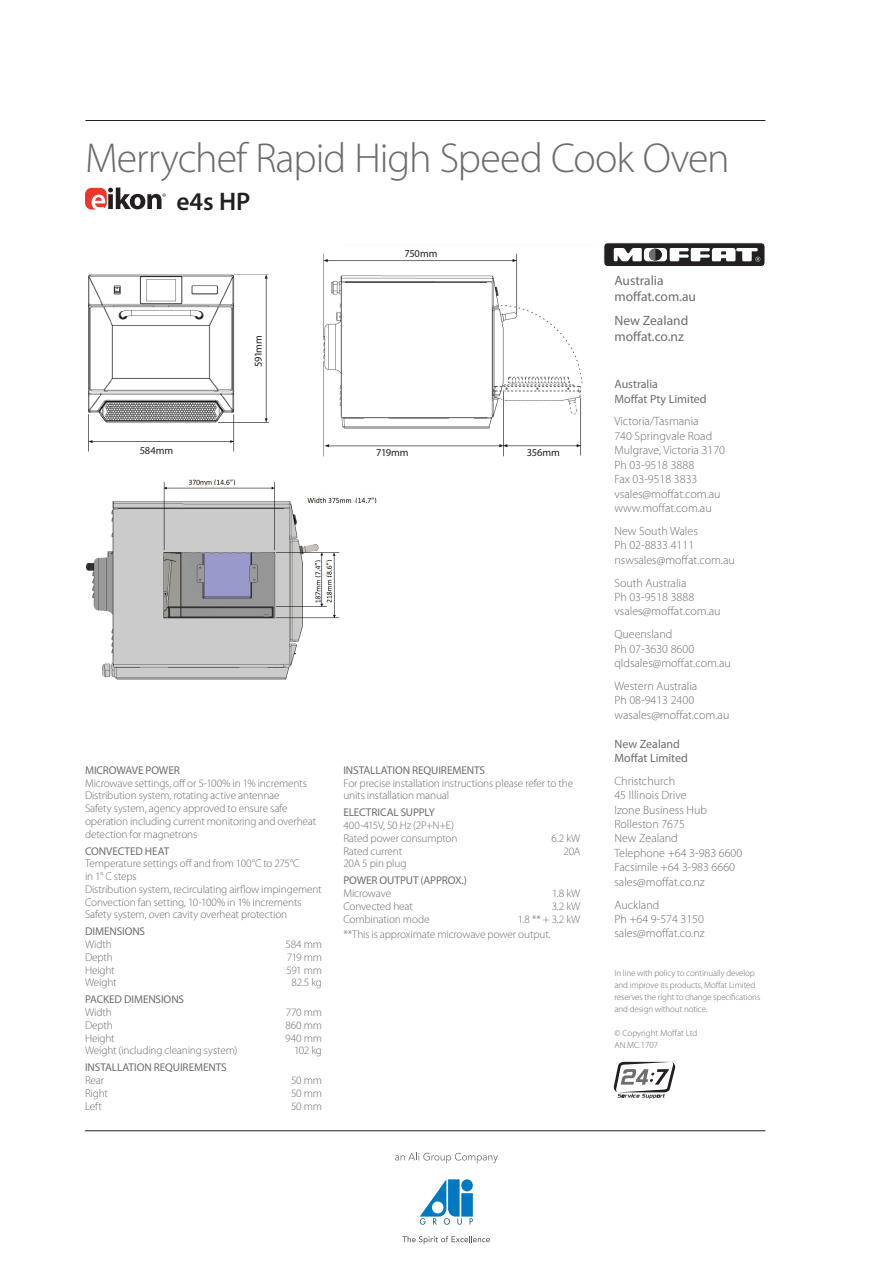
<style>
.page{position:relative;width:893px;height:1263px;background:#fff}
.page>*{position:absolute;margin:0;border:0;box-sizing:border-box;transform-origin:0 0}
.product_points{font:300 42px "Myriad Pro";letter-spacing:-.025em;color:#6c6d70}
.product_points-2{font:600 25.5px "Myriad Pro";color:#231f20}
.t1{font:13.5px/15.8px "Myriad Pro";color:#6c6d70}
.t2{font:300 12px/14.4px "Myriad Pro";color:#6c6d70}
.t3{font:12px/14.4px "Myriad Pro";color:#6c6d70}
.features{font:300 11.25px/12.8px "Myriad Pro";letter-spacing:-.015em;color:#6c6d70}
.features-2{font:11.25px "Myriad Pro";letter-spacing:-.01em;color:#6c6d70}
.features-3{font:10.5px "Myriad Pro";letter-spacing:-.01em;color:#231f20}
.t4{font:300 9px/12px "Myriad Pro";letter-spacing:-.015em;color:#6c6d70}
</style>
<div class="page">
<hr style="left:85px;top:120px;width:680px;height:1px;background:#231f20">
<svg style="left:402px;top:1236px;width:88px;height:8px"></svg>
<div style="left:461px;top:1179px;width:12px;height:12px;background:#0079c2;border-radius:50%"></div>
<div style="left:461px;top:1193px;width:12px;height:23px;background:#0079c2"></div>
<svg style="left:420px;top:1179px;width:42px;height:46px"></svg>
<svg style="left:470px;top:1218px;width:3px;height:6px"></svg>
<svg style="left:395px;top:1152px;width:103px;height:11px"></svg>
<hr style="left:85px;top:1130px;width:680px;height:1px;background:#231f20">
<svg style="left:613px;top:1062px;width:63px;height:36px"></svg>
<svg style="left:603px;top:242px;width:162px;height:25px"></svg>
<svg style="left:85px;top:188px;width:81px;height:22px"></svg>
<img style="left:86px;top:479px;width:291px;height:201px">
<img style="left:88px;top:253px;width:495px;height:204px">
<p class="product_points" style="left:85px;top:135px;width:646px">Merrychef Rapid High Speed Cook Oven</p>
<p class="product_points-2" style="left:176px;top:185px;width:76px">e4s HP</p>
<p class="features-3" style="left:140px;top:444px;width:35px">584mm</p>
<p class="features-3" style="left:252px;top:367px;width:34px;rotate:-90deg">591mm</p>
<p class="features-3" style="left:404px;top:247px;width:35px">750mm</p>
<p class="features-3" style="left:376px;top:446px;width:34px">719mm</p>
<p class="features-3" style="left:527px;top:446px;width:35px">356mm</p>
<p class="features-2" style="left:85px;top:763px;width:96px">MICROWAVE POWER</p>
<p class="features" style="left:85px;top:777px;width:223px">Microwave settings, off or 5-100% in 1% increments</p>
<p class="features" style="left:85px;top:789px;width:196px">Distribution system, rotating active antennae</p>
<p class="features" style="left:85px;top:802px;width:233px">Safety system, agency approved to ensure safe operation including current monitoring and overheat detection for magnetrons</p>
<p class="features-2" style="left:85px;top:844px;width:86px">CONVECTED HEAT</p>
<p class="features" style="left:85px;top:857px;width:216px">Temperature settings off and from 100°C to 275°C in 1° C steps</p>
<p class="features" style="left:85px;top:883px;width:238px">Distribution system, recirculating airflow impingement</p>
<p class="features" style="left:85px;top:896px;width:218px">Convection fan setting, 10-100% in 1% increments</p>
<p class="features" style="left:85px;top:908px;width:204px">Safety system, oven cavity overheat protection</p>
<p class="features-2" style="left:85px;top:925px;width:62px">DIMENSIONS</p>
<p class="features" style="left:85px;top:938px;width:28px">Width</p>
<p class="features" style="left:285px;top:938px;width:38px">584 mm</p>
<p class="features" style="left:85px;top:951px;width:29px">Depth</p>
<p class="features" style="left:287px;top:951px;width:37px">719 mm</p>
<p class="features" style="left:85px;top:964px;width:31px">Height</p>
<p class="features" style="left:286px;top:964px;width:37px">591 mm</p>
<p class="features" style="left:85px;top:976px;width:33px">Weight</p>
<p class="features" style="left:292px;top:976px;width:32px">82.5 kg</p>
<p class="features-2" style="left:85px;top:993px;width:101px">PACKED DIMENSIONS</p>
<p class="features" style="left:85px;top:1006px;width:28px">Width</p>
<p class="features" style="left:286px;top:1006px;width:38px">770 mm</p>
<p class="features" style="left:85px;top:1019px;width:29px">Depth</p>
<p class="features" style="left:285px;top:1019px;width:38px">860 mm</p>
<p class="features" style="left:85px;top:1032px;width:31px">Height</p>
<p class="features" style="left:285px;top:1032px;width:38px">940 mm</p>
<p class="features" style="left:85px;top:1044px;width:154px">Weight (including cleaning system)</p>
<p class="features" style="left:294px;top:1044px;width:29px">102 kg</p>
<p class="features-2" style="left:85px;top:1061px;width:143px">INSTALLATION REQUIREMENTS</p>
<p class="features" style="left:85px;top:1074px;width:21px">Rear</p>
<p class="features" style="left:291px;top:1074px;width:32px">50 mm</p>
<p class="features" style="left:85px;top:1087px;width:24px">Right</p>
<p class="features" style="left:291px;top:1087px;width:32px">50 mm</p>
<p class="features" style="left:85px;top:1100px;width:18px">Left</p>
<p class="features" style="left:291px;top:1100px;width:32px">50 mm</p>
<p class="features-2" style="left:343px;top:763px;width:143px">INSTALLATION REQUIREMENTS</p>
<p class="features" style="left:343px;top:777px;width:231px">For precise installation instructions please refer to the units installation manual</p>
<p class="features-2" style="left:343px;top:806px;width:93px">ELECTRICAL SUPPLY</p>
<p class="features" style="left:343px;top:819px;width:112px">400-415V, 50 Hz (2P+N+E)</p>
<p class="features" style="left:343px;top:832px;width:116px">Rated power consumpton</p>
<p class="features" style="left:552px;top:832px;width:30px">6.2 kW</p>
<p class="features" style="left:343px;top:845px;width:60px">Rated current</p>
<p class="features" style="left:563px;top:845px;width:18px">20A</p>
<p class="features" style="left:343px;top:857px;width:65px">20A 5 pin plug</p>
<p class="features-2" style="left:343px;top:874px;width:125px">POWER OUTPUT (APPROX.)</p>
<p class="features" style="left:343px;top:887px;width:49px">Microwave</p>
<p class="features" style="left:552px;top:887px;width:30px">1.8 kW</p>
<p class="features" style="left:343px;top:900px;width:71px">Convected heat</p>
<p class="features" style="left:552px;top:900px;width:30px">3.2 kW</p>
<p class="features" style="left:343px;top:913px;width:88px">Combination mode</p>
<p class="features" style="left:518px;top:913px;width:64px">1.8 ** + 3.2 kW</p>
<p class="features" style="left:343px;top:927px;width:209px">**This is approximate microwave power output.</p>
<p class="t1" style="left:614px;top:272px;width:83px">Australia moffat.com.au</p>
<p class="t1" style="left:614px;top:312px;width:75px">New Zealand moffat.co.nz</p>
<p class="t3" style="left:614px;top:377px;width:94px">Australia<br>Moffat Pty Limited</p>
<p class="t2" style="left:614px;top:414px;width:112px">Victoria/Tasmania<br>740 Springvale Road<br>Mulgrave, Victoria 3170<br>Ph 03-9518 3888<br>Fax 03-9518 3833 vsales@moffat.com.au www.moffat.com.au</p>
<p class="t2" style="left:614px;top:524px;width:122px">New South Wales<br>Ph 02-8833 4111 nswsales@moffat.com.au</p>
<p class="t2" style="left:614px;top:575px;width:108px">South Australia<br>Ph 03-9518 3888 vsales@moffat.com.au</p>
<p class="t2" style="left:614px;top:627px;width:118px">Queensland<br>Ph 07-3630 8600 qldsales@moffat.com.au</p>
<p class="t2" style="left:614px;top:679px;width:116px">Western Australia<br>Ph 08-9413 2400 wasales@moffat.com.au</p>
<p class="t3" style="left:614px;top:736px;width:75px">New Zealand<br>Moffat Limited</p>
<p class="t2" style="left:614px;top:774px;width:129px">Christchurch<br>45 Illinois Drive<br>Izone Business Hub<br>Rolleston 7675<br>New Zealand<br>Telephone +64 3-983 6600<br>Facsimile +64 3-983 6660 sales@moffat.co.nz</p>
<p class="t2" style="left:614px;top:897px;width:92px">Auckland<br>Ph +64 9-574 3150 sales@moffat.co.nz</p>
<p class="t4" style="left:614px;top:967px;width:147px">In line with policy to continually develop and improve its products, Moffat Limited reserves the right to change specifications and design without notice.</p>
<p class="t4" style="left:614px;top:1027px;width:85px">© Copyright Moffat Ltd<br>AN.MC.1707</p>
</div>
